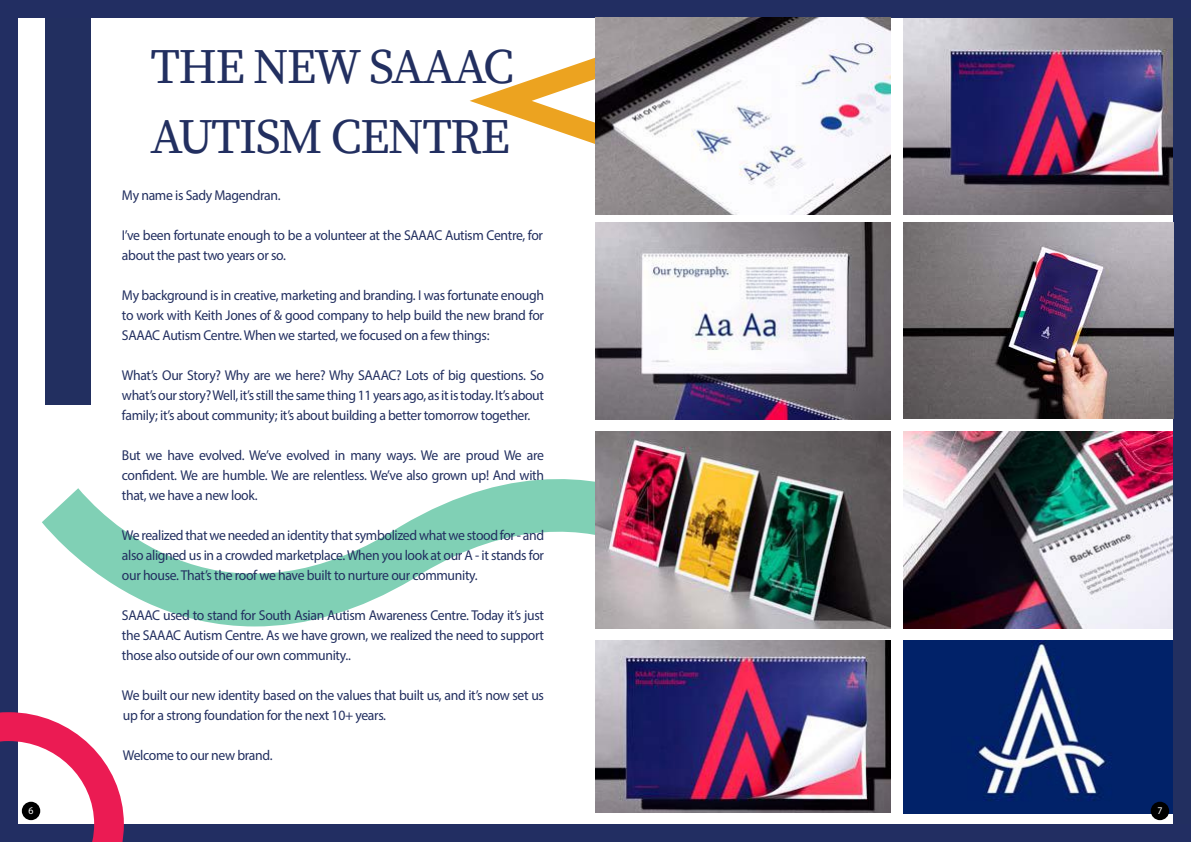
<style>
.page{position:relative;width:1191px;height:842px;background:#fff}
.page>*{position:absolute;margin:0;border:0;box-sizing:border-box;transform-origin:0 0}
.t1{font:49px/70px "Source Serif Pro";letter-spacing:-.035em;color:#222f60}
.t2{font:14.3px/20px "Myriad Pro";letter-spacing:-.025em;color:#222f60;text-align:justify;scale:.96 1}
.t3{font:10.2px "Myriad Pro";color:#fff;scale:.96 1}
</style>
<div class="page">
<svg style="left:42px;top:479px;width:553px;height:148px"></svg>
<img style="left:903px;top:641px;width:270px;height:172px">
<img style="left:903px;top:432px;width:270px;height:197px">
<img style="left:595px;top:432px;width:295px;height:197px">
<img style="left:903px;top:18px;width:270px;height:197px">
<div style="left:1173px;top:0;width:18px;height:842px;background:#222f60"></div>
<svg style="left:469px;top:57px;width:126px;height:87px"></svg>
<div style="left:45px;top:0;width:46px;height:405px;background:#222f60"></div>
<div style="left:17px;top:824px;width:1174px;height:18px;background:#222e62"></div>
<div style="left:0;top:0;width:1190px;height:18px;background:#222e62"></div>
<div style="left:0;top:0;width:17px;height:842px;background:#222e62"></div>
<svg style="left:0;top:712px;width:124px;height:130px"></svg>
<img style="left:595px;top:18px;width:295px;height:197px">
<img style="left:903px;top:223px;width:270px;height:196px">
<img style="left:595px;top:223px;width:295px;height:197px">
<img style="left:595px;top:641px;width:295px;height:171px">
<div style="left:1150px;top:802px;width:19px;height:18px;background:#000;border-radius:50%"></div>
<div style="left:22px;top:802px;width:18px;height:18px;background:#000;border-radius:50%"></div>
<h1 class="t1" style="left:150px;top:33px;width:365px">THE NEW SAAAC<br>AUTISM CENTRE</h1>
<p class="t2" style="left:122px;top:185px;width:167px">My name is Sady Magendran.</p>
<p class="t2" style="left:122px;top:225px;width:440px">I’ve been fortunate enough to be a volunteer at the SAAAC Autism Centre, for about the past two years or so.</p>
<p class="t2" style="left:122px;top:285px;width:441px">My background is in creative, marketing and branding. I was fortunate enough to work with Keith Jones of &amp; good company to help build the new brand for SAAAC Autism Centre. When we started, we focused on a few things:</p>
<p class="t2" style="left:122px;top:365px;width:441px">What’s Our Story? Why are we here? Why SAAAC? Lots of big questions. So what’s our story? Well, it’s still the same thing 11 years ago, as it is today. It’s about family; it’s about community; it’s about building a better tomorrow together.</p>
<p class="t2" style="left:122px;top:445px;width:441px">But we have evolved. We’ve evolved in many ways. We are proud We are confident. We are humble. We are relentless. We’ve also grown up! And with that, we have a new look.</p>
<p class="t2" style="left:122px;top:525px;width:441px">We realized that we needed an identity that symbolized what we stood for - and also aligned us in a crowded marketplace. When you look at our A - it stands for our house. That’s the roof we have built to nurture our community.</p>
<p class="t2" style="left:122px;top:605px;width:441px">SAAAC used to stand for South Asian Autism Awareness Centre. Today it’s just the SAAAC Autism Centre. As we have grown, we realized the need to support those also outside of our own community..</p>
<p class="t2" style="left:122px;top:685px;width:441px">We built our new identity based on the values that built us, and it’s now set us up for a strong foundation for the next 10+ years.</p>
<p class="t2" style="left:123px;top:745px;width:157px">Welcome to our new brand.</p>
<p class="t3" style="left:29px;top:804px;width:7px">6</p>
<p class="t3" style="left:1157px;top:804px;width:7px">7</p>
</div>
